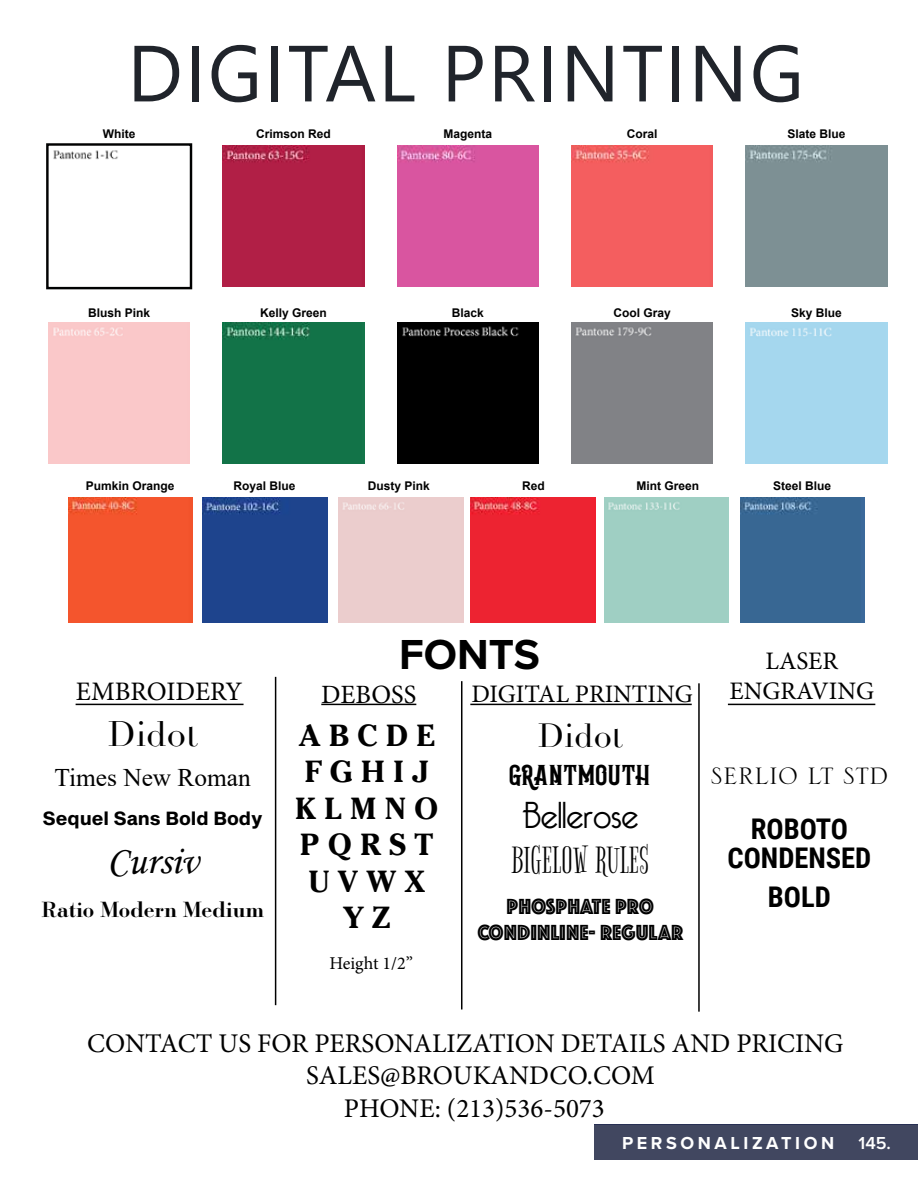
<style>
.page{position:relative;width:918px;height:1188px;background:#fff}
.page>*{position:absolute;margin:0;border:0;box-sizing:border-box;transform-origin:0 0}
.t1{font:700 43.5px "Proxima Nova";color:#000}
.t2{font:40.05px "Cursiv";color:#000}
.t3{font:37.8px "Bigelow Rules";color:#000}
.t4{font:37.8px "Grantmouth Vol.2";color:#000}
.t5{font:300 36.6px "Bellerose";color:#000}
.t6{font:34.65px "Didot";color:#000}
.t7{font:32.7px "Didot";color:#000}
.t8{font:31.5px "Serlio LT Std";color:#000}
.t9{font:700 30.3px/36.5px "Cheltenham Std";color:#000;text-align:center}
.t10{font:700 28.5px/28.5px "Roboto Condensed";color:#000;text-align:center}
.t11{font:27px "Minion Pro";color:#000}
.t12{font:26.7px "Minion Pro";letter-spacing:-.005em;color:#000}
.t13{font:26.4px "Minion Pro";color:#000}
.t14{font:25.35px "Times New Roman";color:#000}
.t15{font:25.2px/30.3px "Minion Pro";color:#000;text-align:center}
.t16{font:22.65px/25.7px "Phosphate Pro Cond Inline";color:#000;text-align:center}
.t17{font:500 21.3px "Ratio Modern";color:#000}
.t18{font:18.75px "Sequel Sans Bold Body";color:#000}
.t19{font:700 18px "Proxima Nova";letter-spacing:.2em;color:#fff}
.t20{font:18px "Minion Pro";color:#000}
.t21{font:600 18px "Proxima Nova";color:#fff}
.t22{font:700 12px "Arial";color:#000}
</style>
<div class="page">
<div style="left:594px;top:1124px;width:324px;height:35px;background:#283054"></div>
<div style="left:594px;top:1125px;width:324px;height:35px;background:#414760"></div>
<svg style="left:46px;top:143px;width:147px;height:147px"></svg>
<div style="left:223px;top:146px;width:141px;height:141px;background:#b11f46"></div>
<div style="left:397px;top:146px;width:141px;height:141px;background:#d955a0"></div>
<div style="left:572px;top:146px;width:141px;height:141px;background:#f45e5f"></div>
<div style="left:746px;top:146px;width:141px;height:141px;background:#7d9094"></div>
<div style="left:68px;top:498px;width:124px;height:124px;background:#f4552d"></div>
<div style="left:203px;top:498px;width:124px;height:124px;background:#1e448d"></div>
<div style="left:223px;top:323px;width:141px;height:141px;background:#127348"></div>
<div style="left:397px;top:323px;width:141px;height:141px;background:#000"></div>
<div style="left:572px;top:323px;width:141px;height:141px;background:#818286"></div>
<div style="left:746px;top:323px;width:141px;height:141px;background:#a5d7ee"></div>
<div style="left:604px;top:498px;width:124px;height:124px;background:#9fcfc3"></div>
<div style="left:740px;top:498px;width:124px;height:124px;background:#386793"></div>
<div style="left:49px;top:323px;width:141px;height:141px;background:#fac8c9"></div>
<div style="left:339px;top:498px;width:124px;height:124px;background:#ebcdcd"></div>
<div style="left:471px;top:498px;width:124px;height:124px;background:#ed2331"></div>
<hr style="left:275px;top:677px;width:1px;height:328px;background:#000">
<hr style="left:461px;top:681px;width:1px;height:328px;background:#000">
<hr style="left:698px;top:683px;width:2px;height:329px;background:#000">
<hr style="left:76px;top:704px;width:168px;height:1px;background:#000">
<hr style="left:321px;top:704px;width:95px;height:1px;background:#000">
<hr style="left:470px;top:704px;width:222px;height:1px;background:#000">
<hr style="left:728px;top:704px;width:147px;height:1px;background:#000">
<p class="t22" style="left:103px;top:125px;width:34px">White</p>
<p class="t22" style="left:256px;top:125px;width:76px">Crimson Red</p>
<p class="t22" style="left:443px;top:125px;width:50px">Magenta</p>
<p class="t22" style="left:627px;top:125px;width:32px">Coral</p>
<p class="t22" style="left:787px;top:125px;width:60px">Slate Blue</p>
<p class="t22" style="left:88px;top:304px;width:64px">Blush Pink</p>
<p class="t22" style="left:260px;top:304px;width:68px">Kelly Green</p>
<p class="t22" style="left:452px;top:304px;width:34px">Black</p>
<p class="t22" style="left:613px;top:304px;width:59px">Cool Gray</p>
<p class="t22" style="left:791px;top:304px;width:52px">Sky Blue</p>
<p class="t22" style="left:86px;top:477px;width:90px">Pumkin Orange</p>
<p class="t22" style="left:234px;top:477px;width:64px">Royal Blue</p>
<p class="t22" style="left:368px;top:477px;width:64px">Dusty Pink</p>
<p class="t22" style="left:522px;top:477px;width:24px">Red</p>
<p class="t22" style="left:636px;top:477px;width:64px">Mint Green</p>
<p class="t22" style="left:773px;top:477px;width:60px">Steel Blue</p>
<h3 class="t12" style="left:76px;top:674px;width:168px">EMBROIDERY</h3>
<h3 class="t6" style="left:108px;top:714px;width:92px">Didot</h3>
<h3 class="t14" style="left:55px;top:760px;width:198px">Times New Roman</h3>
<h3 class="t18" style="left:43px;top:805px;width:221px">Sequel Sans Bold Body</h3>
<h2 class="t2" style="left:107px;top:841px;width:93px">Cursiv</h2>
<h3 class="t17" style="left:41px;top:895px;width:225px">Ratio Modern Medium</h3>
<h1 class="t1" style="left:399px;top:622px;width:142px">FONTS</h1>
<h3 class="t13" style="left:321px;top:676px;width:96px">DEBOSS</h3>
<h3 class="t9" style="left:295px;top:717px;width:144px">A B C D E<br>F G H I J<br>K L M N O<br>P Q R S T<br>U V W X<br>Y Z</h3>
<h3 class="t20" style="left:329px;top:951px;width:85px">Height 1/2”</h3>
<h3 class="t15" style="left:471px;top:679px;width:223px">DIGITAL PRINTING</h3>
<h3 class="t7" style="left:538px;top:716px;width:86px">Didot</h3>
<h3 class="t4" style="left:510px;top:749px;width:143px">grantmouth</h3>
<h3 class="t5" style="left:522px;top:794px;width:118px">Bellerose</h3>
<h3 class="t3" style="left:512px;top:839px;width:139px">BIGELOW RULES</h3>
<h3 class="t16" style="left:477px;top:893px;width:207px">PHOSPHATE PRO<br>CONDINLINE- REGULAR</h3>
<h3 class="t15" style="left:730px;top:646px;width:146px">LASER<br>ENGRAVING</h3>
<h3 class="t8" style="left:710px;top:760px;width:179px">SERLIO LT STD</h3>
<h3 class="t10" style="left:727px;top:814px;width:145px">ROBOTO<br>CONDENSED</h3>
<h3 class="t10" style="left:768px;top:882px;width:64px">BOLD</h3>
<h3 class="t11" style="left:87px;top:1025px;width:758px">CONTACT US FOR PERSONALIZATION DETAILS AND PRICING</h3>
<h3 class="t11" style="left:306px;top:1057px;width:350px">SALES@BROUKANDCO.COM</h3>
<h3 class="t11" style="left:344px;top:1090px;width:262px">PHONE: (213)536-5073</h3>
<h3 class="t19" style="left:622px;top:1130px;width:214px">PERSONALIZATION</h3>
<h3 class="t21" style="left:859px;top:1129px;width:34px">145.</h3>
<h3 class="t19" style="left:615px;top:1129px;width:214px">PERSONALIZATION</h3>
</div>
